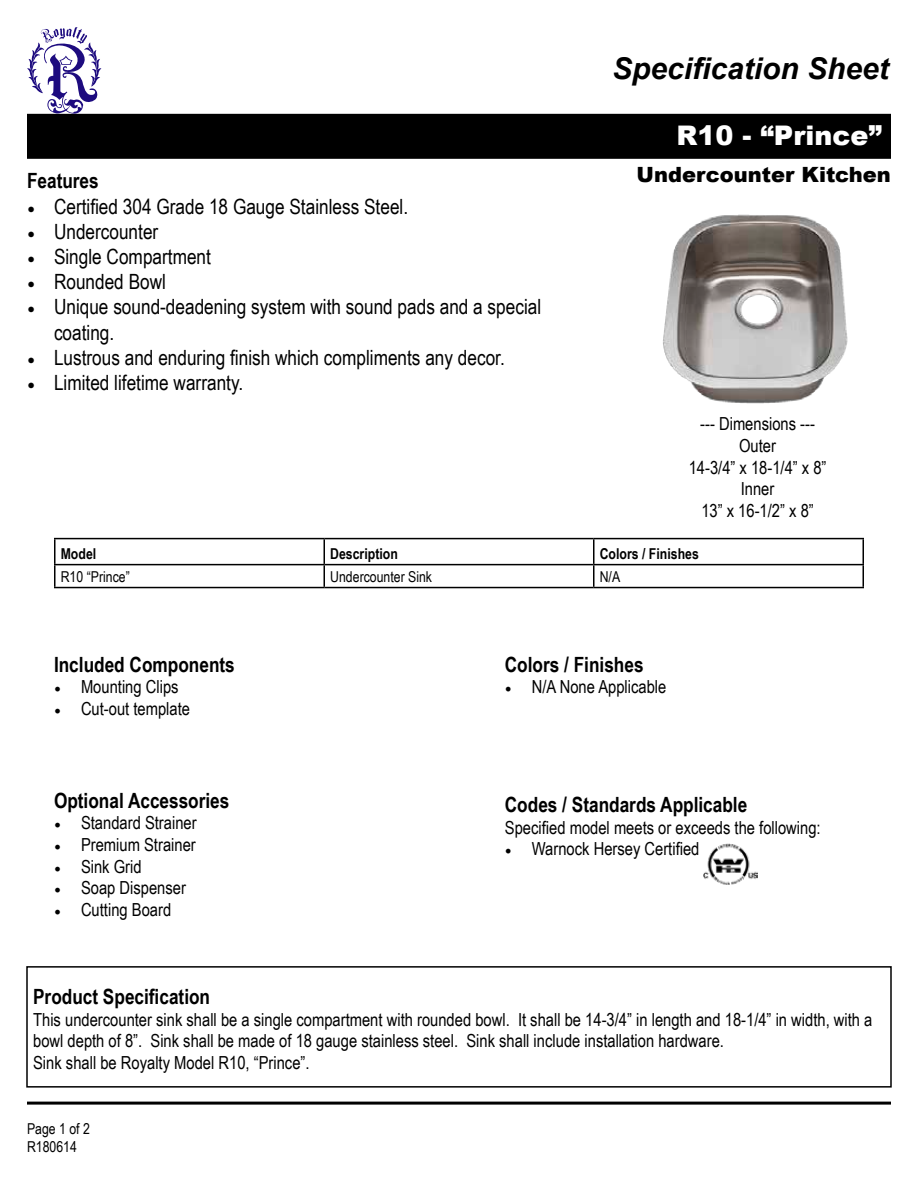
<style>
.page{position:relative;width:918px;height:1188px;background:#fff}
.page>*{position:absolute;margin:0;border:0;box-sizing:border-box;transform-origin:0 0}
.t1{font:italic 700 30px "Arial";color:#000}
.t2{font:900 27px "Arial";color:#fff}
.t3{font:21px/25.2px "Arial Narrow";color:#000}
.t4{font:700 21px "Arial Narrow";color:#000}
.t5{font:900 21px "Arial";color:#000}
.t6{font:18px/21.6px "Arial Narrow";color:#000;text-align:center}
.t7{font:15px/18px "Arial Narrow";color:#000}
.t8{font:700 15px "Arial Narrow";color:#000}
.s1{font-family:"Minion Pro"}
</style>
<div class="page">
<div style="left:27px;top:114px;width:864px;height:45px;background:#000"></div>
<img style="left:663px;top:214px;width:185px;height:190px">
<div style="left:26px;top:966px;width:866px;height:122px;border:2px solid #000"></div>
<hr style="left:27px;top:1102px;width:864px;height:3px;background:#000">
<hr style="left:54px;top:538px;width:270px;height:1px;background:#000">
<hr style="left:54px;top:539px;width:2px;height:25px;background:#000">
<hr style="left:324px;top:538px;width:270px;height:1px;background:#000">
<hr style="left:594px;top:538px;width:270px;height:1px;background:#000">
<hr style="left:862px;top:539px;width:2px;height:25px;background:#000">
<hr style="left:54px;top:564px;width:270px;height:1px;background:#000">
<hr style="left:54px;top:565px;width:2px;height:22px;background:#000">
<hr style="left:324px;top:564px;width:270px;height:1px;background:#000">
<svg style="left:324px;top:539px;width:1px;height:48px"></svg>
<hr style="left:594px;top:564px;width:270px;height:1px;background:#000">
<svg style="left:593px;top:539px;width:1px;height:48px"></svg>
<hr style="left:862px;top:565px;width:2px;height:22px;background:#000">
<hr style="left:54px;top:587px;width:270px;height:1px;background:#000">
<hr style="left:324px;top:587px;width:270px;height:1px;background:#000">
<hr style="left:594px;top:587px;width:270px;height:1px;background:#000">
<img style="left:704px;top:843px;width:54px;height:41px">
<svg style="left:27px;top:27px;width:75px;height:87px"></svg>
<p class="t4" style="left:27px;top:165px;width:73px">Features</p>
<p class="t3" style="left:27px;top:193px;width:383px"><span class="s1">•</span> Certified 304 Grade 18 Gauge Stainless Steel.</p>
<p class="t3" style="left:27px;top:218px;width:133px"><span class="s1">•</span> Undercounter</p>
<p class="t3" style="left:27px;top:243px;width:185px"><span class="s1">•</span> Single Compartment</p>
<p class="t3" style="left:27px;top:269px;width:140px"><span class="s1">•</span> Rounded Bowl</p>
<p class="t3" style="left:54px;top:294px;width:489px;text-indent:-27px"><span class="s1">•</span> Unique sound-deadening system with sound pads and a special coating.</p>
<p class="t3" style="left:27px;top:344px;width:479px"><span class="s1">•</span> Lustrous and enduring finish which compliments any decor.</p>
<p class="t3" style="left:27px;top:369px;width:218px"><span class="s1">•</span> Limited lifetime warranty.</p>
<h1 class="t1" style="left:612px;top:49px;width:278px">Specification Sheet</h1>
<h2 class="t2" style="left:676px;top:116px;width:207px">R10 - “Prince”</h2>
<p class="t5" style="left:637px;top:159px;width:256px">Undercounter Kitchen</p>
<p class="t6" style="left:689px;top:413px;width:139px">--- Dimensions ---<br>Outer<br>14-3/4” x 18-1/4” x 8”<br>Inner<br>13” x 16-1/2” x 8”</p>
<p class="t8" style="left:61px;top:542px;width:37px">Model</p>
<p class="t8" style="left:330px;top:542px;width:69px">Description</p>
<p class="t8" style="left:600px;top:542px;width:101px">Colors / Finishes</p>
<p class="t7" style="left:61px;top:567px;width:71px">R10 “Prince”</p>
<p class="t7" style="left:330px;top:567px;width:103px">Undercounter Sink</p>
<p class="t7" style="left:600px;top:567px;width:22px">N/A</p>
<p class="t4" style="left:54px;top:648px;width:182px">Included Components</p>
<p class="t6" style="left:54px;top:676px;width:126px"><span class="s1">•</span> Mounting Clips</p>
<p class="t6" style="left:54px;top:697px;width:138px"><span class="s1">•</span> Cut-out template</p>
<p class="t4" style="left:54px;top:784px;width:177px">Optional Accessories</p>
<p class="t6" style="left:54px;top:812px;width:144px"><span class="s1">•</span> Standard Strainer</p>
<p class="t6" style="left:54px;top:833px;width:143px"><span class="s1">•</span> Premium Strainer</p>
<p class="t6" style="left:54px;top:855px;width:89px"><span class="s1">•</span> Sink Grid</p>
<p class="t6" style="left:54px;top:876px;width:134px"><span class="s1">•</span> Soap Dispenser</p>
<p class="t6" style="left:54px;top:898px;width:119px"><span class="s1">•</span> Cutting Board</p>
<p class="t4" style="left:505px;top:648px;width:140px">Colors / Finishes</p>
<p class="t6" style="left:505px;top:676px;width:163px"><span class="s1">•</span> N/A None Applicable</p>
<p class="t4" style="left:505px;top:789px;width:244px">Codes / Standards Applicable</p>
<p class="t6" style="left:505px;top:816px;width:317px">Specified model meets or exceeds the following:</p>
<p class="t6" style="left:505px;top:838px;width:196px"><span class="s1">•</span> Warnock Hersey Certified</p>
<p class="t4" style="left:33px;top:981px;width:179px">Product Specification</p>
<p class="t6" style="left:33px;top:1008px;width:841px;text-align:left">This undercounter sink shall be a single compartment with rounded bowl. It shall be 14-3/4” in length and 18-1/4” in width, with a bowl depth of 8”. Sink shall be made of 18 gauge stainless steel. Sink shall include installation hardware.<br>Sink shall be Royalty Model R10, “Prince”.</p>
<p class="t7" style="left:27px;top:1119px;width:64px">Page 1 of 2<br>R180614</p>
</div>
